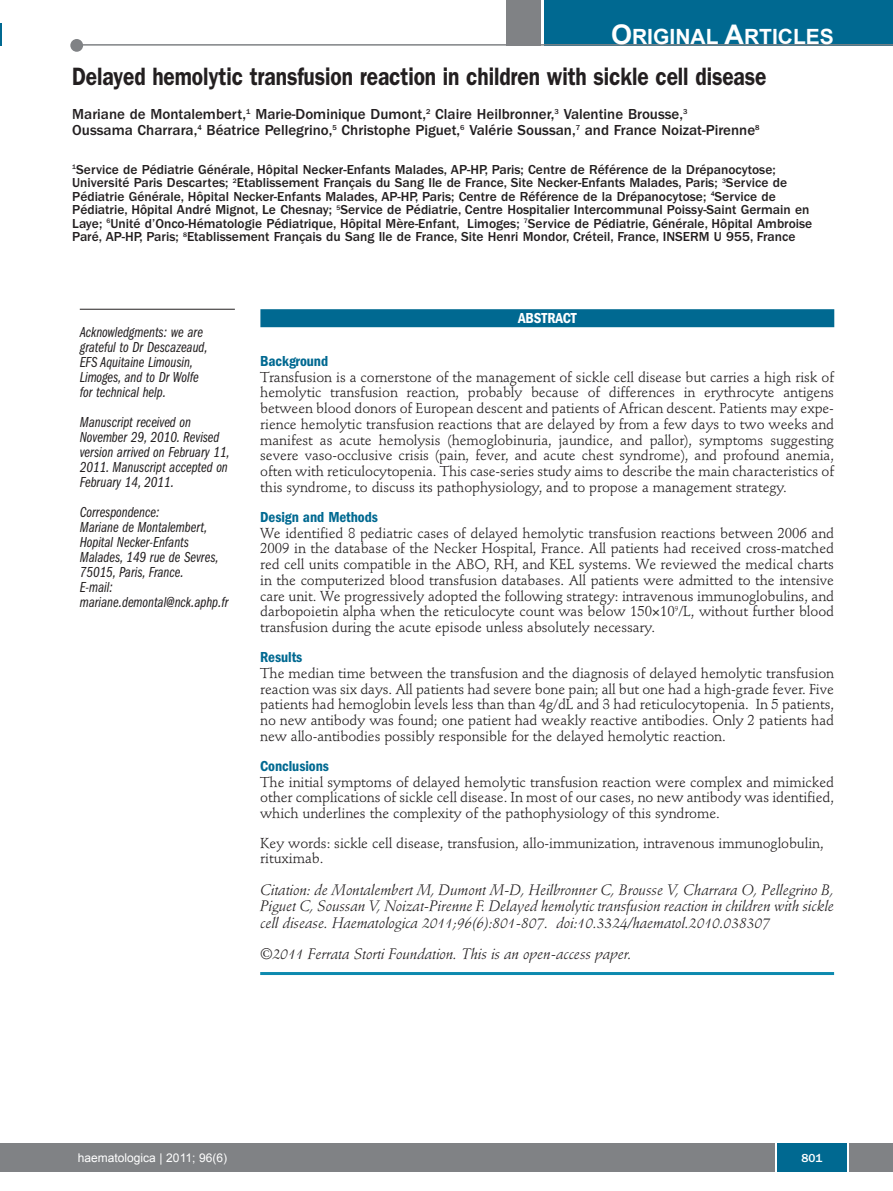
<style>
.page{position:relative;width:893px;height:1191px;background:#fff}
.page>*{position:absolute;margin:0;border:0;box-sizing:border-box;transform-origin:0 0}
.t1{font:600 25.2px "Franklin Gothic";letter-spacing:-.005em;color:#231f20;scale:.83 1}
.t2{font:700 21px "Arial";color:#fff}
.t3{font:15px/15px "Franklin Gothic Book Cmpr Ital";color:#231f20}
.t4{font:italic 15px/16.5px "Stempel Schneidler";letter-spacing:-.005em;color:#231f20;text-align:justify}
.t5{font:500 15px/16.5px "Franklin Gothic";color:#231f20}
.t6{font:600 condensed 15px "Franklin Gothic";letter-spacing:-.005em;color:#006991}
.t7{font:600 condensed 15px "Franklin Gothic";letter-spacing:-.005em;color:#fff}
.t8{font:14.25px/15.8px "Stempel Schneidler";letter-spacing:-.005em;color:#231f20;text-align:justify}
.t9{font:500 13.5px/13.5px "Franklin Gothic";color:#231f20}
.t10{font:12px "Arial";color:#fff}
.t11{font:500 12px "Franklin Gothic";color:#fff}
.s1{font-size:27px}
.s2{font-size:15.15px}
</style>
<div class="page">
<div style="left:1px;top:1143px;width:892px;height:28px;background:#808285"></div>
<div style="left:544px;top:0;width:349px;height:45px;background:#006991"></div>
<div style="left:506px;top:0;width:34px;height:45px;background:#808285"></div>
<div style="left:70px;top:39px;width:13px;height:13px;background:#808285;border-radius:50%"></div>
<hr style="left:80px;top:309px;width:155px;height:1px;background:#231f20">
<hr style="left:260px;top:972px;width:574px;height:3px;background:#0d8aaf">
<div style="left:260px;top:309px;width:574px;height:18px;background:#006991"></div>
<hr style="left:78px;top:44px;width:815px;height:2px;background:#808285">
<div style="left:777px;top:1143px;width:70px;height:28px;background:#006991"></div>
<hr style="left:775px;top:1143px;width:2px;height:28px;background:#fff">
<hr style="left:847px;top:1143px;width:2px;height:28px;background:#fff">
<hr style="left:0;top:23px;width:2px;height:22px;background:#006991">
<svg style="left:0;top:1143px;width:1px;height:28px"></svg>
<h2 class="t2" style="left:611px;top:25px;width:224px"><span class="s1">O</span>RIGINAL <span class="s1">A</span>RTICLES</h2>
<h1 class="t1" style="left:72px;top:68px;width:838px">Delayed hemolytic transfusion reaction in children with sickle cell disease</h1>
<p class="t5" style="left:72px;top:107px;width:689px">Mariane de Montalembert,<sup>1</sup> Marie-Dominique Dumont,<sup>2</sup> Claire Heilbronner,<sup>3</sup> Valentine Brousse,<sup>3<br></sup>Oussama Charrara,<sup>4</sup> Béatrice Pellegrino,<sup>5</sup> Christophe Piguet,<sup>6</sup> Valérie Soussan,<sup>7</sup> and France Noizat-Pirenne<sup>8</sup></p>
<p class="t9" style="left:72px;top:164px;width:742px"><sup>1</sup>Service de Pédiatrie Générale, Hôpital Necker-Enfants Malades, AP-HP, Paris; Centre de Référence de la Drépanocytose; Université Paris Descartes; <sup>2</sup>Etablissement Français du Sang Ile de France, Site Necker-Enfants Malades, Paris; <sup>3</sup>Service de Pédiatrie Générale, Hôpital Necker-Enfants Malades, AP-HP, Paris; Centre de Référence de la Drépanocytose; <sup>4</sup>Service de Pédiatrie, Hôpital André Mignot, Le Chesnay; <sup>5</sup>Service de Pédiatrie, Centre Hospitalier Intercommunal Poissy-Saint Germain en Laye; <sup>6</sup>Unité d’Onco-Hématologie Pédiatrique, Hôpital Mère-Enfant, Limoges; <sup>7</sup>Service de Pédiatrie, Générale, Hôpital Ambroise Paré, AP-HP, Paris; <sup>8</sup>Etablissement Français du Sang Ile de France, Site Henri Mondor, Créteil, France, INSERM U 955, France</p>
<p class="t3" style="left:80px;top:326px;width:130px">Acknowledgments: we are grateful to Dr Descazeaud,<br>EFS Aquitaine Limousin,<br>Limoges, and to Dr Wolfe for technical help.</p>
<p class="t3" style="left:80px;top:416px;width:152px">Manuscript received on<br>November 29, 2010. Revised version arrived on February 11,<br>2011. Manuscript accepted on<br>February 14, 2011.</p>
<p class="t3" style="left:80px;top:506px;width:150px">Correspondence:<br>Mariane de Montalembert,<br>Hopital Necker-Enfants<br>Malades, 149 rue de Sevres,<br>75015, Paris, France.<br>E-mail: mariane.demontal@nck.aphp.fr</p>
<p class="t7" style="left:518px;top:313px;width:60px">ABSTRACT</p>
<p class="t6" style="left:260px;top:356px;width:69px">Background</p>
<p class="t8" style="left:260px;top:370px;width:575px">Transfusion is a cornerstone of the management of sickle cell disease but carries a high risk of hemolytic transfusion reaction, probably because of differences in erythrocyte antigens between blood donors of European descent and patients of African descent. Patients may expe&shy;rience hemolytic transfusion reactions that are delayed by from a few days to two weeks and manifest as acute hemolysis (hemoglobinuria, jaundice, and pallor), symptoms suggesting severe vaso-occlusive crisis (pain, fever, and acute chest syndrome), and profound anemia, often with reticulocytopenia. This case-series study aims to describe the main characteristics of this syndrome, to discuss its pathophysiology, and to propose a management strategy.</p>
<p class="t6" style="left:260px;top:512px;width:119px">Design and Methods</p>
<p class="t8" style="left:260px;top:526px;width:575px">We identified 8 pediatric cases of delayed hemolytic transfusion reactions between 2006 and 2009 in the database of the Necker Hospital, France. All patients had received cross-matched red cell units compatible in the ABO, RH, and KEL systems. We reviewed the medical charts in the computerized blood transfusion databases. All patients were admitted to the intensive care unit. We progressively adopted the following strategy: intravenous immunoglobulins, and darbopoietin alpha when the reticulocyte count was below 150 10<sup>9</sup>/L, without further blood transfusion during the acute episode unless absolutely necessary.</p>
<p class="t6" style="left:260px;top:652px;width:44px">Results</p>
<p class="t8" style="left:260px;top:666px;width:575px">The median time between the transfusion and the diagnosis of delayed hemolytic transfusion reaction was six days. All patients had severe bone pain; all but one had a high-grade fever. Five patients had hemoglobin levels less than than 4g/dL and 3 had reticulocytopenia. In 5 patients, no new antibody was found; one patient had weakly reactive antibodies. Only 2 patients had new allo-antibodies possibly responsible for the delayed hemolytic reaction.</p>
<p class="t6" style="left:260px;top:761px;width:70px">Conclusions</p>
<p class="t8" style="left:260px;top:775px;width:575px">The initial symptoms of delayed hemolytic transfusion reaction were complex and mimicked other complications of sickle cell disease. In most of our cases, no new antibody was identified, which underlines the complexity of the pathophysiology of this syndrome.</p>
<p class="t8" style="left:260px;top:837px;width:565px;line-height:15px">Key words: sickle cell disease, transfusion, allo-immunization, intravenous immunoglobulin, rituximab.</p>
<p class="t4" style="left:260px;top:882px;width:575px">Citation: de Montalembert M, Dumont M-D, Heilbronner C, Brousse V, Charrara O, Pellegrino B, Piguet C, Soussan V, Noizat-Pirenne F. Delayed hemolytic transfusion reaction in children with sickle cell disease. Haematologica 2011;96(6):801-807. doi:10.3324/haematol.2010.038307</p>
<p class="t4" style="left:260px;top:947px;width:373px"><span class="s2">©2011</span> Ferrata Storti Foundation. This is an open-access paper.</p>
<p class="t10" style="left:78px;top:1150px;width:151px">haematologica | 2011; 96(6)</p>
<p class="t11" style="left:801px;top:1153px;width:23px">801</p>
</div>
